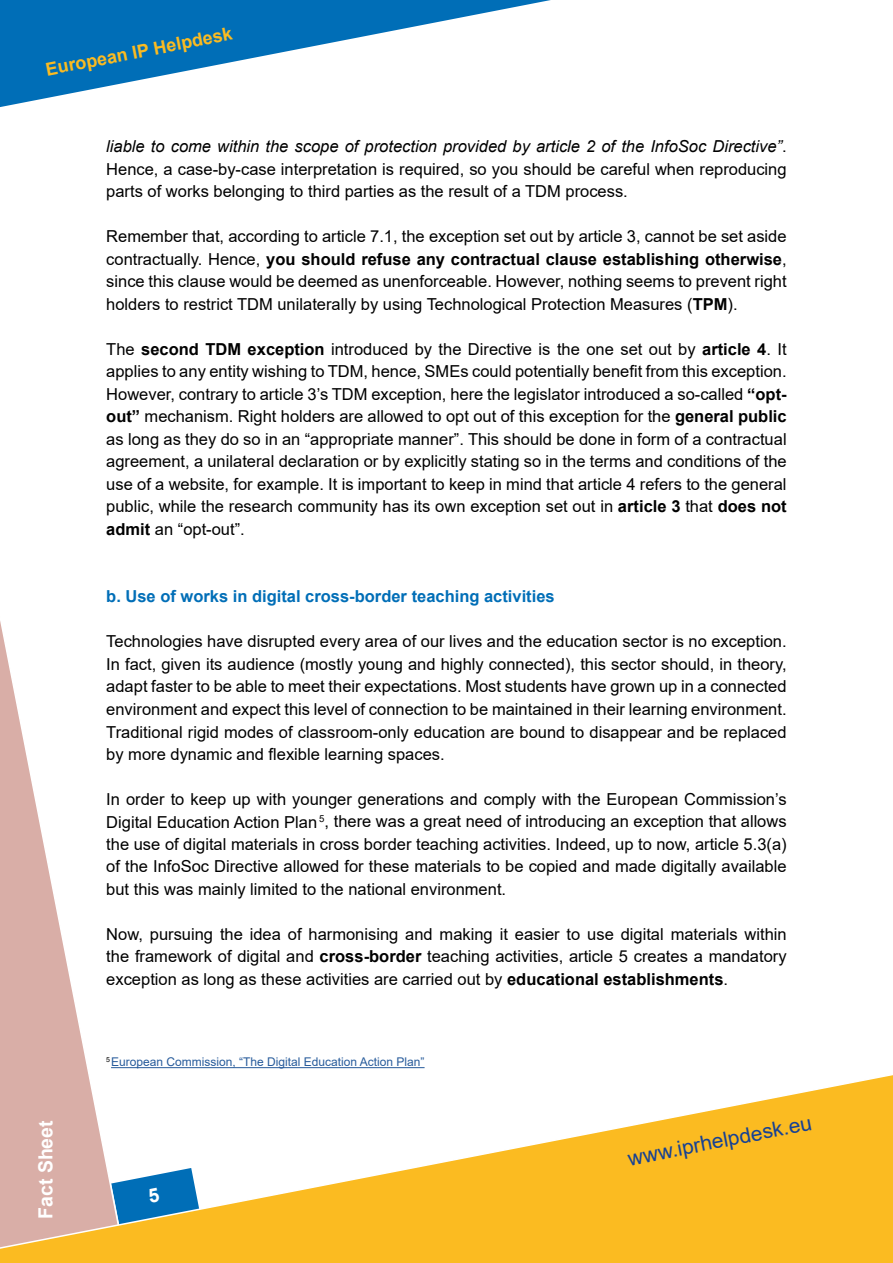
<style>
.page{position:relative;width:893px;height:1263px;background:#fff}
.page>*{position:absolute;margin:0;border:0;box-sizing:border-box;transform-origin:0 0}
.t1{font:21px "Arial";color:#164194}
.t2{font:700 19.5px "Arial";color:#fff}
.t3{font:700 18px "Arial";color:#fbbb21}
.t4{font:16.5px/22.5px "Arial";color:#000;text-align:justify}
.t5{font:700 16.5px "Arial";color:#006eb7}
.t6{font:12px "Arial";color:#275b9b}
.s1{font-style:italic}
.s2{font-weight:700}
</style>
<div class="page">
<svg style="left:0;top:621px;width:87px;height:444px"></svg>
<svg style="left:0;top:1065px;width:893px;height:198px"></svg>
<svg style="left:0;top:0;width:551px;height:107px"></svg>
<hr style="left:111px;top:1067px;width:314px;height:1px;background:#275b9b">
<svg style="left:111px;top:1168px;width:88px;height:58px"></svg>
<p class="t3" style="left:44px;top:57px;width:191px;rotate:-11deg">European IP Helpdesk</p>
<p class="t4" style="left:106px;top:135px;width:682px"><span class="s1">liable to come within the scope of protection provided by article 2 of the InfoSoc Directive”</span>.<br>Hence, a case-by-case interpretation is required, so you should be careful when reproducing parts of works belonging to third parties as the result of a TDM process.</p>
<p class="t4" style="left:106px;top:225px;width:682px">Remember that, according to article 7.1, the exception set out by article 3, cannot be set aside contractually. Hence, <span class="s2">you should refuse any contractual clause establishing otherwise</span>, since this clause would be deemed as unenforceable. However, nothing seems to prevent right holders to restrict TDM unilaterally by using Technological Protection Measures (<span class="s2">TPM</span>).</p>
<p class="t4" style="left:106px;top:338px;width:682px">The <span class="s2">second TDM exception</span> introduced by the Directive is the one set out by <span class="s2">article 4</span>. It applies to any entity wishing to TDM, hence, SMEs could potentially benefit from this exception.<br>However, contrary to article 3’s TDM exception, here the legislator introduced a so-called <span class="s2">“opt&shy;out”</span> mechanism. Right holders are allowed to opt out of this exception for the <span class="s2">general public </span>as long as they do so in an “appropriate manner”. This should be done in form of a contractual agreement, a unilateral declaration or by explicitly stating so in the terms and conditions of the use of a website, for example. It is important to keep in mind that article 4 refers to the general public, while the research community has its own exception set out in <span class="s2">article 3</span> that <span class="s2">does not admit</span> an “opt-out”.</p>
<p class="t5" style="left:106px;top:585px;width:450px">b. Use of works in digital cross-border teaching activities</p>
<p class="t4" style="left:106px;top:630px;width:682px">Technologies have disrupted every area of our lives and the education sector is no exception.<br>In fact, given its audience (mostly young and highly connected), this sector should, in theory, adapt faster to be able to meet their expectations. Most students have grown up in a connected environment and expect this level of connection to be maintained in their learning environment.<br>Traditional rigid modes of classroom-only education are bound to disappear and be replaced by more dynamic and flexible learning spaces.</p>
<p class="t4" style="left:106px;top:788px;width:682px">In order to keep up with younger generations and comply with the European Commission’s Digital Education Action Plan <sup>5</sup>, there was a great need of introducing an exception that allows the use of digital materials in cross border teaching activities. Indeed, up to now, article 5.3(a) of the InfoSoc Directive allowed for these materials to be copied and made digitally available but this was mainly limited to the national environment.</p>
<p class="t4" style="left:106px;top:923px;width:682px">Now, pursuing the idea of harmonising and making it easier to use digital materials within the framework of digital and <span class="s2">cross-border</span> teaching activities, article 5 creates a mandatory exception as long as these activities are carried out by <span class="s2">educational establishments</span>.</p>
<p class="t2" style="left:32px;top:1219px;width:100px;rotate:-90deg">Fact Sheet</p>
<p class="t6" style="left:106px;top:1054px;width:320px"><sup>5</sup> European Commission, “The Digital Education Action Plan”</p>
<p class="t1" style="left:625px;top:1144px;width:188px;rotate:-11deg">www.iprhelpdesk.eu</p>
</div>
